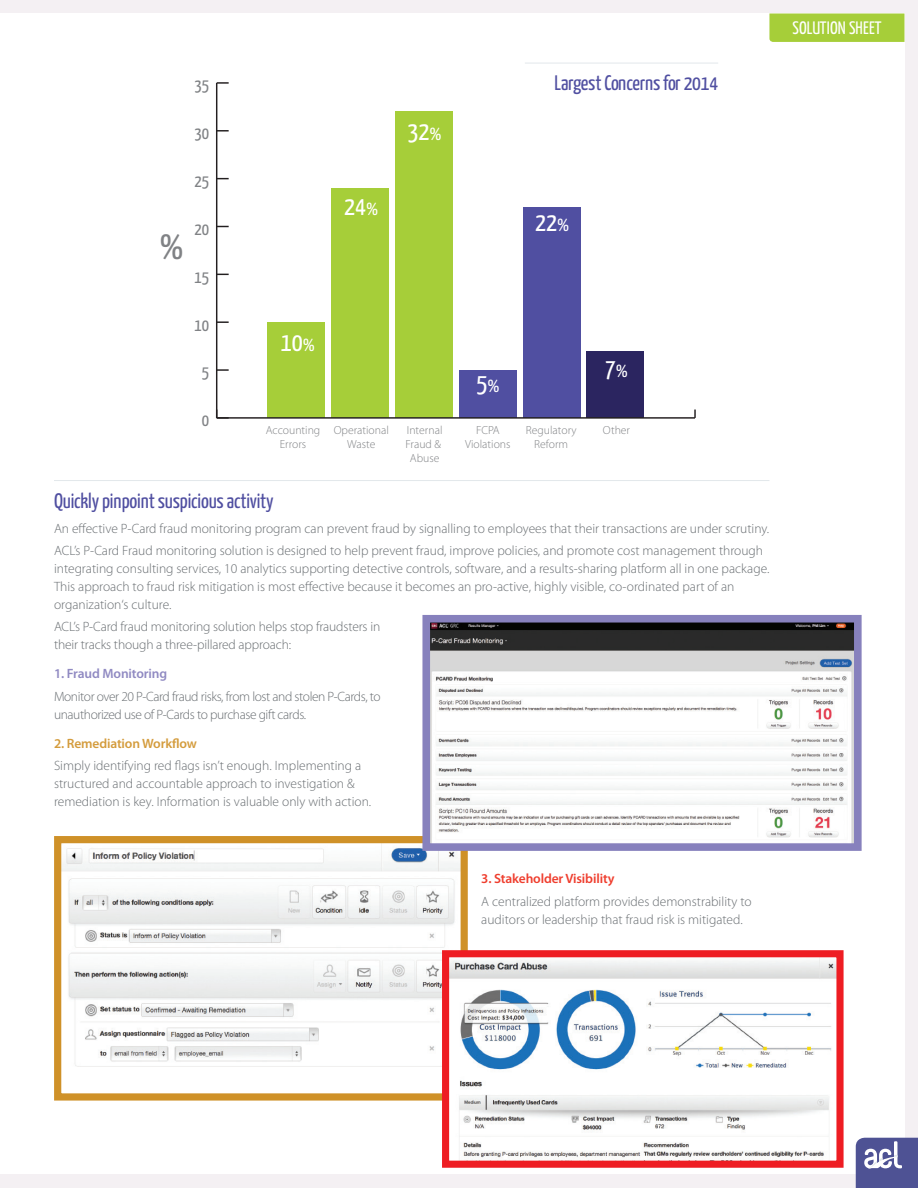
<style>
.page{position:relative;width:918px;height:1188px;background:#f4f0f3}
.page>*{position:absolute;margin:0;border:0;box-sizing:border-box;transform-origin:0 0}
.t1{font:35.1px "Kaffeesatz";color:#808285}
.t2{font:26.4px "Kaffeesatz";color:#fff}
.Subheads{font:21px "Kaffeesatz";letter-spacing:-.01em;color:#504fa1}
.t3{font:18px "Kaffeesatz";letter-spacing:.01em;color:#fff}
.t4{font:17.55px "Kaffeesatz";color:#808285}
.Bodycopy{font:300 13.5px/18px "Myriad Pro";color:#686d71}
.Bodycopy-2{font:300 13.5px/18px "Myriad Pro";letter-spacing:-.03em;color:#686d71}
.Body_Heads{font:600 13.5px "Myriad Pro";letter-spacing:-.01em;color:#ef3e2e}
.Body_Heads-2{font:600 13.5px "Myriad Pro";letter-spacing:-.01em;color:#d49c3d}
.Body_Heads-3{font:600 13.5px "Myriad Pro";letter-spacing:-.01em;color:#908ac2}
.t5{font:300 11.7px/14.1px "Myriad Pro";color:#808285;text-align:center}
.s1{font-size:17.55px}
</style>
<div class="page">
<div style="left:0;top:14px;width:904px;height:1160px;background:#fff"></div>
<div style="left:769px;top:14px;width:135px;height:28px;background:#a6ce39"></div>
<div style="left:587px;top:351px;width:57px;height:67px;background:#2b2560"></div>
<div style="left:523px;top:207px;width:57px;height:211px;background:#504fa1"></div>
<div style="left:459px;top:370px;width:57px;height:48px;background:#504fa1"></div>
<div style="left:395px;top:112px;width:58px;height:306px;background:#a6ce39"></div>
<div style="left:332px;top:188px;width:57px;height:230px;background:#a6ce39"></div>
<div style="left:268px;top:322px;width:57px;height:96px;background:#a6ce39"></div>
<hr style="left:217px;top:417px;width:478px;height:2px;background:#231f20">
<svg style="left:694px;top:410px;width:2px;height:8px"></svg>
<hr style="left:216px;top:83px;width:1px;height:335px;background:#231f20">
<svg style="left:216px;top:410px;width:13px;height:9px"></svg>
<svg style="left:217px;top:369px;width:12px;height:2px"></svg>
<svg style="left:217px;top:321px;width:12px;height:2px"></svg>
<svg style="left:217px;top:274px;width:12px;height:1px"></svg>
<svg style="left:217px;top:226px;width:12px;height:1px"></svg>
<svg style="left:217px;top:178px;width:12px;height:1px"></svg>
<svg style="left:217px;top:130px;width:12px;height:2px"></svg>
<svg style="left:217px;top:82px;width:12px;height:2px"></svg>
<hr style="left:525px;top:63px;width:193px;height:1px;background:#e2e8eb">
<hr style="left:54px;top:480px;width:715px;height:1px;background:#e2e8eb">
<svg style="left:54px;top:836px;width:414px;height:265px"></svg>
<svg style="left:438px;top:947px;width:406px;height:221px"></svg>
<svg style="left:419px;top:615px;width:443px;height:240px"></svg>
<svg style="left:856px;top:1138px;width:62px;height:50px;background:#676aa3"></svg>
<p class="t4" style="left:195px;top:74px;width:16px">35</p>
<p class="t4" style="left:195px;top:122px;width:16px">30</p>
<p class="t4" style="left:195px;top:170px;width:16px">25</p>
<h1 class="t1" style="left:159px;top:225px;width:26px">%</h1>
<p class="t4" style="left:195px;top:218px;width:16px">20</p>
<p class="t4" style="left:195px;top:266px;width:16px">15</p>
<p class="t4" style="left:195px;top:314px;width:16px">10</p>
<p class="t4" style="left:202px;top:362px;width:9px">5</p>
<p class="t4" style="left:202px;top:410px;width:9px">0</p>
<h2 class="t2" style="left:344px;top:190px;width:36px">24<span class="s1">%</span></h2>
<h2 class="t2" style="left:408px;top:115px;width:36px">32<span class="s1">%</span></h2>
<p class="Subheads" style="left:555px;top:70px;width:165px">Largest Concerns for 2014</p>
<h2 class="t2" style="left:535px;top:206px;width:36px">22<span class="s1">%</span></h2>
<h2 class="t2" style="left:281px;top:326px;width:36px">10<span class="s1">%</span></h2>
<h2 class="t2" style="left:476px;top:367px;width:25px">5<span class="s1">%</span></h2>
<h2 class="t2" style="left:605px;top:351px;width:25px">7<span class="s1">%</span></h2>
<p class="t5" style="left:266px;top:423px;width:56px">Accounting<br>Errors</p>
<p class="t5" style="left:334px;top:423px;width:57px">Operational<br>Waste</p>
<p class="t5" style="left:406px;top:423px;width:38px">Internal<br>Fraud &amp;<br>Abuse</p>
<p class="t5" style="left:465px;top:423px;width:47px">FCPA<br>Violations</p>
<p class="t5" style="left:526px;top:423px;width:52px">Regulatory<br>Reform</p>
<p class="t5" style="left:603px;top:423px;width:29px">Other</p>
<p class="Subheads" style="left:54px;top:488px;width:221px">Quickly pinpoint suspicious activity</p>
<p class="Bodycopy" style="left:54px;top:519px;width:717px">An effective P-Card fraud monitoring program can prevent fraud by signalling to employees that their transactions are under scrutiny.</p>
<p class="Bodycopy" style="left:54px;top:541px;width:717px">ACL’s P-Card Fraud monitoring solution is designed to help prevent fraud, improve policies, and promote cost management through integrating consulting services, 10 analytics supporting detective controls, software, and a results-sharing platform all in one package.<br>This approach to fraud risk mitigation is most effective because it becomes an pro-active, highly visible, co-ordinated part of an organization‘s culture.</p>
<p class="Bodycopy" style="left:54px;top:618px;width:328px">ACL’s P-Card fraud monitoring solution helps stop fraudsters in their tracks though a three-pillared approach:</p>
<p class="Body_Heads-3" style="left:54px;top:665px;width:115px">1. Fraud Monitoring</p>
<p class="Bodycopy-2" style="left:54px;top:687px;width:328px">Monitor over 20 P-Card fraud risks, from lost and stolen P-Cards, to unauthorized use of P-Cards to purchase gift cards.</p>
<p class="Body_Heads-2" style="left:54px;top:735px;width:145px">2. Remediation Workflow</p>
<p class="Bodycopy" style="left:54px;top:756px;width:319px">Simply identifying red flags isn’t enough. Implementing a structured and accountable approach to investigation &amp; remediation is key. Information is valuable only with action.</p>
<h3 class="t3" style="left:792px;top:17px;width:91px">SOLUTION SHEET</h3>
<p class="Body_Heads" style="left:481px;top:870px;width:135px">3. Stakeholder Visibility</p>
<p class="Bodycopy" style="left:481px;top:892px;width:272px">A centralized platform provides demonstrability to auditors or leadership that fraud risk is mitigated.</p>
</div>
